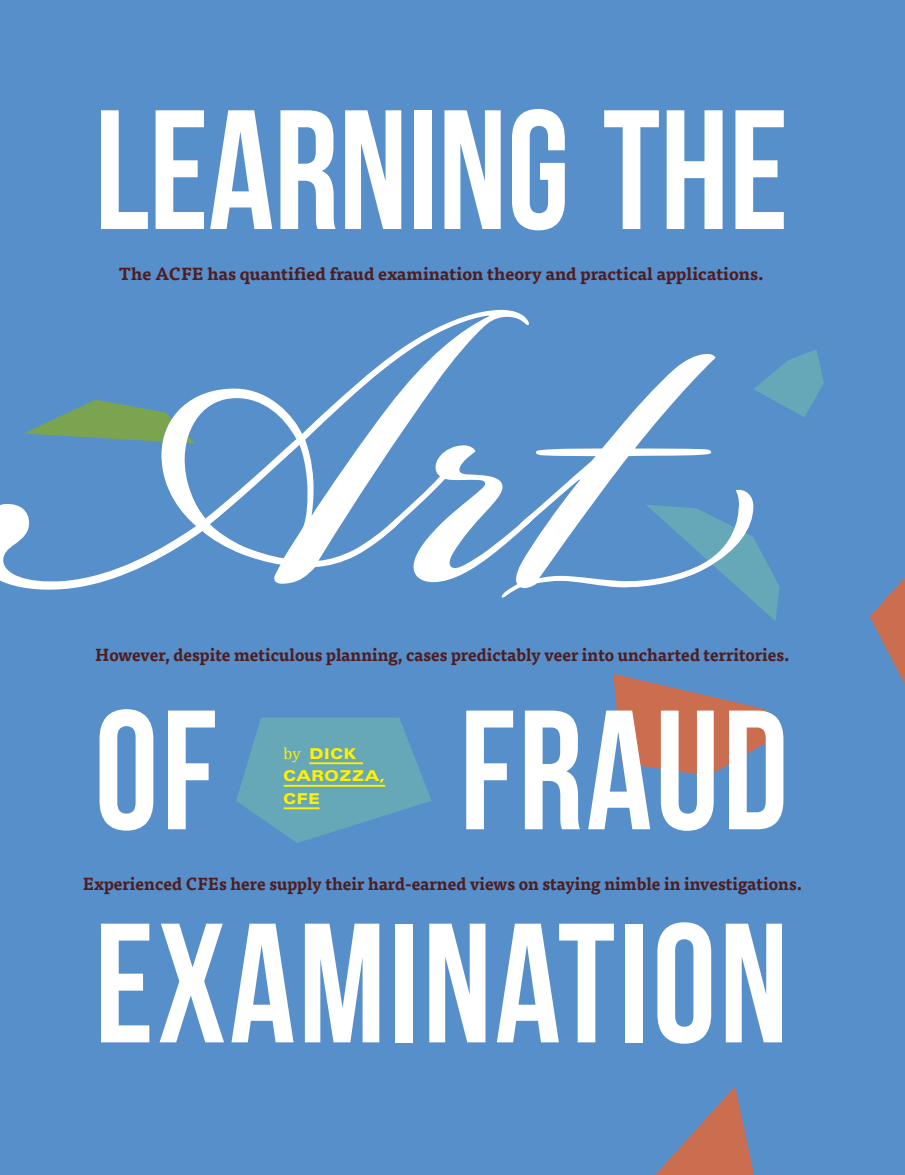
<style>
.page{position:relative;width:905px;height:1175px;background:#fff}
.page>*{position:absolute;margin:0;border:0;box-sizing:border-box;transform-origin:0 0}
.t1{font:700 169.5px/213px "Bebas Neue";letter-spacing:.02em;color:#fff;text-align:right;scale:.95 1}
.t2{font:700 169.5px "Bebas Neue";color:#fff;scale:.95 1}
.t3{font:700 17.25px "Tisa Pro";color:#4f1d20;scale:.96 1}
.t4{font:700 17.25px "Tisa Pro";color:#4f1d20}
.t5{font:900 expanded 15px/22.5px "Zurich BT";letter-spacing:.05em;color:#fff101}
.s1{font-family:"Cambria";font-weight:400;font-stretch:normal;font-size:16.5px}
</style>
<div class="page">
<div style="left:0;top:0;width:904px;height:1174px;background:#578fcb"></div>
<svg style="left:750px;top:539px;width:29px;height:82px"></svg>
<svg style="left:0;top:310px;width:754px;height:288px"></svg>
<svg style="left:613px;top:674px;width:166px;height:102px"></svg>
<svg style="left:869px;top:579px;width:35px;height:104px"></svg>
<svg style="left:236px;top:718px;width:195px;height:125px"></svg>
<svg style="left:753px;top:349px;width:71px;height:68px"></svg>
<hr style="left:309px;top:762px;width:54px;height:2px;background:#fff101">
<hr style="left:284px;top:785px;width:101px;height:1px;background:#fff101">
<hr style="left:284px;top:807px;width:35px;height:2px;background:#fff101">
<svg style="left:656px;top:1086px;width:98px;height:88px"></svg>
<h1 class="t2" style="left:94px;top:77px;width:731px">LEARNING THE</h1>
<p class="t4" style="left:119px;top:260px;width:646px">The ACFE has quantified fraud examination theory and practical applications.</p>
<p class="t3" style="left:95px;top:641px;width:724px">However, despite meticulous planning, cases predictably veer into uncharted territories.</p>
<h1 class="t1" style="left:94px;top:662px;width:130px">OF</h1>
<h1 class="t1" style="left:94px;top:662px;width:731px">FRAUD<br>EXAMINATION</h1>
<p class="t5" style="left:283px;top:742px;width:103px"><span class="s1">by</span> DICK<br>CAROZZA,<br>CFE</p>
<p class="t3" style="left:83px;top:869px;width:751px">Experienced CFEs here supply their hard-earned views on staying nimble in investigations.</p>
</div>
